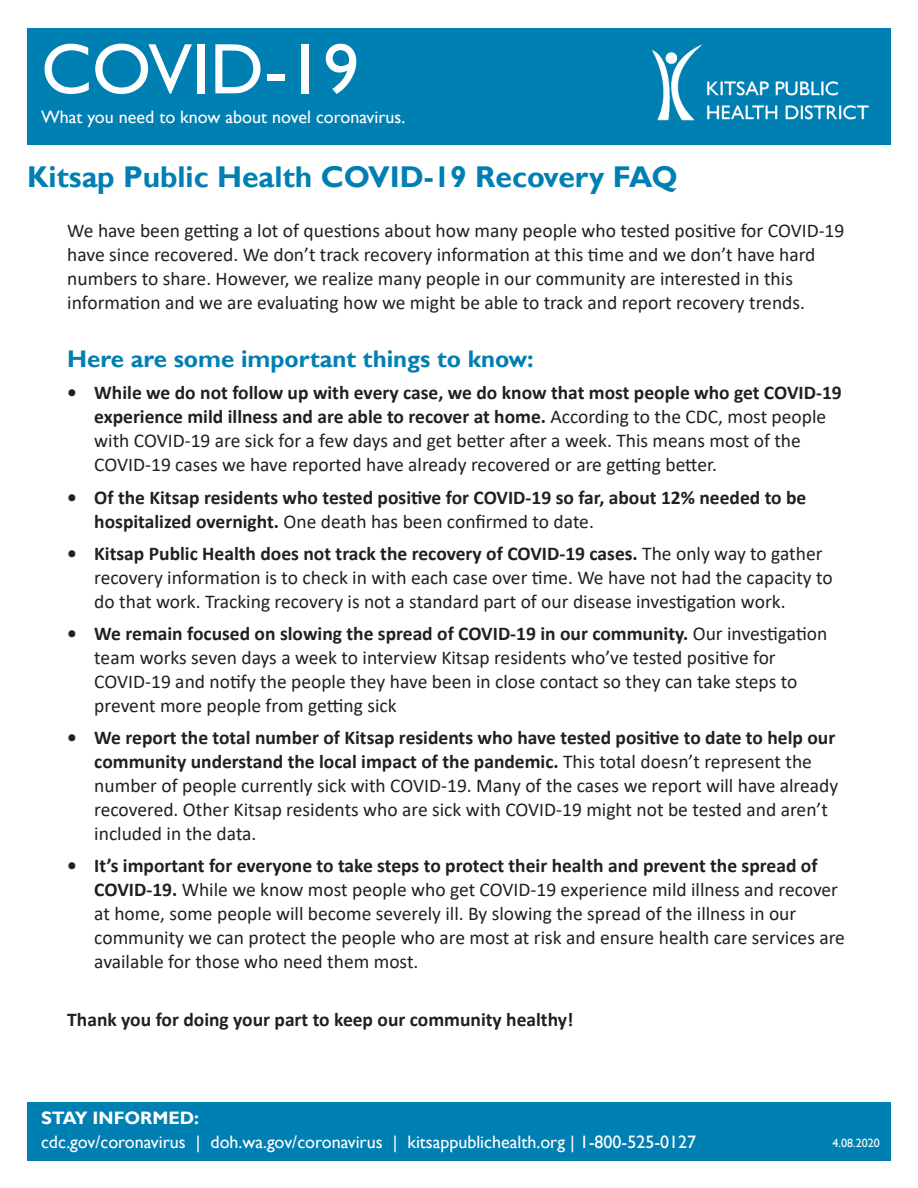
<style>
.page{position:relative;width:918px;height:1188px;background:#fff}
.page>*{position:absolute;margin:0;border:0;box-sizing:border-box;transform-origin:0 0}
.t1{font:72px "Gill Sans";color:#fff}
.t2{font:700 30px "Gill Sans";color:#007fb2}
.t3{font:700 24px "Gill Sans";color:#007fb2}
.t4{font:19.5px/24px "Calibri";color:#231f20}
.t5{font:700 19.5px/24px "Calibri";color:#231f20}
.t6{font:18px "Gill Sans";color:#fff}
.t7{font:700 18px "Gill Sans";color:#fff}
.t8{font:12px "Gill Sans";color:#fff}
.s1{font-weight:700}
.s2{font-weight:400}
</style>
<div class="page">
<div style="left:28px;top:28px;width:863px;height:117px;background:#007fb2"></div>
<div style="left:27px;top:1102px;width:863px;height:59px;background:#007fb2"></div>
<img style="left:653px;top:45px;width:215px;height:76px">
<p class="t1" style="left:41px;top:27px;width:320px">COVID-19</p>
<p class="t6" style="left:41px;top:107px;width:366px">What you need to know about novel coronavirus.</p>
<p class="t2" style="left:27px;top:159px;width:652px">Kitsap Public Health COVID-19 Recovery FAQ</p>
<p class="t4" style="left:67px;top:218px;width:779px">We have been getting a lot of questions about how many people who tested positive for COVID-19 have since recovered. We don’t track recovery information at this time and we don’t have hard numbers to share. However, we realize many people in our community are interested in this information and we are evaluating how we might be able to track and report recovery trends.</p>
<p class="t3" style="left:67px;top:345px;width:468px">Here are some important things to know:</p>
<p class="t4" style="left:94px;top:380px;width:749px;text-indent:-27px"><span class="s1">• While we do not follow up with every case, we do know that most people who get COVID-19 experience mild illness and are able to recover at home.</span> According to the CDC, most people with COVID-19 are sick for a few days and get better after a week. This means most of the COVID-19 cases we have reported have already recovered or are getting better.</p>
<p class="t5" style="left:94px;top:485px;width:714px;text-indent:-27px">• Of the Kitsap residents who tested positive for COVID-19 so far, about 12% needed to be hospitalized overnight. <span class="s2">One death has been confirmed to date.</span></p>
<p class="t4" style="left:94px;top:541px;width:740px;text-indent:-27px"><span class="s1">• Kitsap Public Health does not track the recovery of COVID-19 cases.</span> The only way to gather recovery information is to check in with each case over time. We have not had the capacity to do that work. Tracking recovery is not a standard part of our disease investigation work.</p>
<p class="t4" style="left:94px;top:621px;width:735px;text-indent:-27px"><span class="s1">• We remain focused on slowing the spread of COVID-19 in our community.</span> Our investigation team works seven days a week to interview Kitsap residents who’ve tested positive for COVID-19 and notify the people they have been in close contact so they can take steps to prevent more people from getting sick</p>
<p class="t4" style="left:94px;top:725px;width:746px;text-indent:-27px"><span class="s1">• We report the total number of Kitsap residents who have tested positive to date to help our community understand the local impact of the pandemic.</span> This total doesn’t represent the number of people currently sick with COVID-19. Many of the cases we report will have already recovered. Other Kitsap residents who are sick with COVID-19 might not be tested and aren’t included in the data.</p>
<p class="t4" style="left:94px;top:853px;width:752px;text-indent:-27px"><span class="s1">• It’s important for everyone to take steps to protect their health and prevent the spread of COVID-19.</span> While we know most people who get COVID-19 experience mild illness and recover at home, some people will become severely ill. By slowing the spread of the illness in our community we can protect the people who are most at risk and ensure health care services are available for those who need them most.</p>
<p class="t5" style="left:67px;top:1007px;width:508px">Thank you for doing your part to keep our community healthy!</p>
<p class="t7" style="left:41px;top:1107px;width:160px">STAY INFORMED:</p>
<p class="t6" style="left:41px;top:1131px;width:657px">cdc.gov/coronavirus | doh.wa.gov/coronavirus | kitsappublichealth.org | 1-800-525-0127</p>
<p class="t8" style="left:832px;top:1136px;width:49px">4.08.2020</p>
</div>
